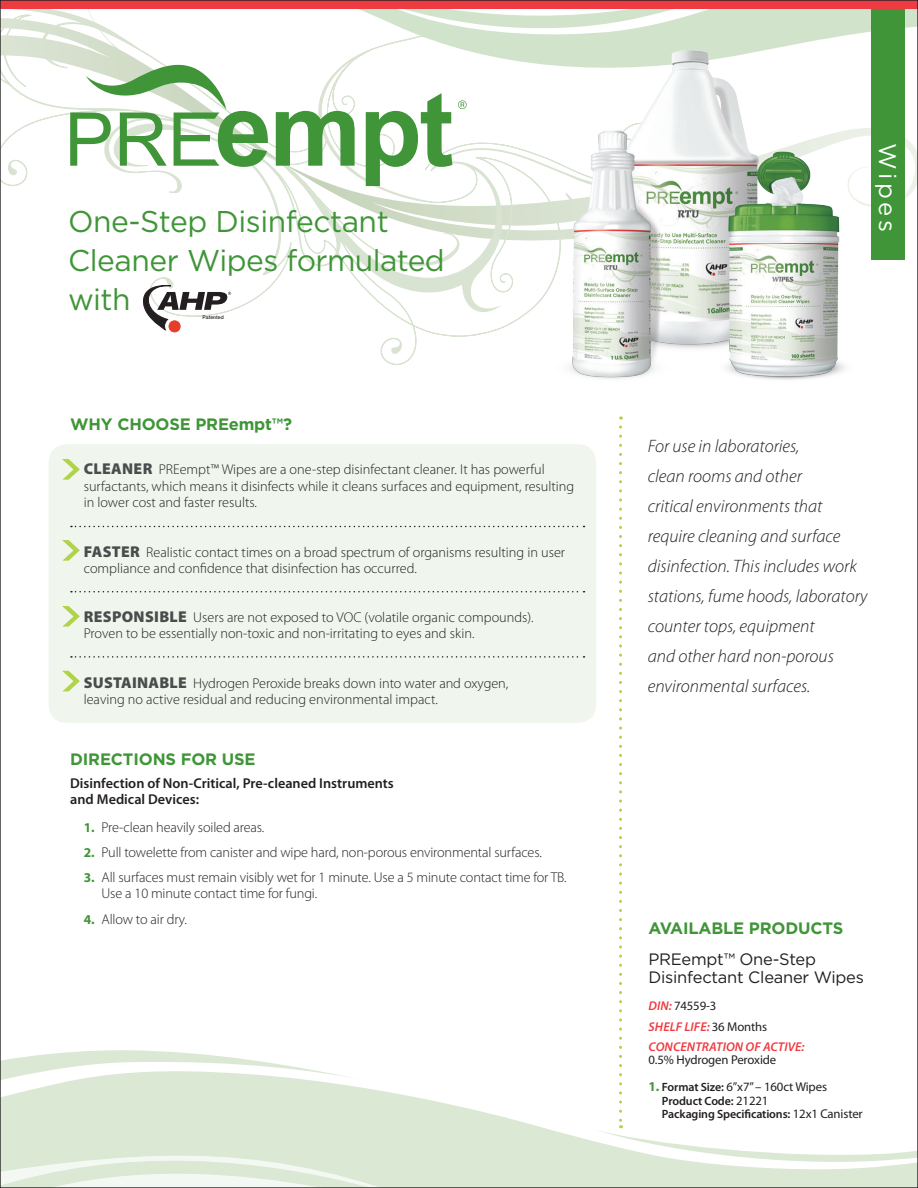
<style>
.page{position:relative;width:918px;height:1188px;background:#fff}
.page>*{position:absolute;margin:0;border:0;box-sizing:border-box;transform-origin:0 0}
.t1{font:30px/39px "Gotham";letter-spacing:-.015em;color:#3f9537}
.t2{font:24px "Gotham";letter-spacing:.15em;color:#fff}
.t3{font:italic 300 18px/30px "Myriad Pro";color:#231f20}
.t4{font:700 16.5px "Gotham";letter-spacing:-.01em;color:#3f9537}
.t5{font:16.5px/18px "Gotham";letter-spacing:-.015em;color:#231f20}
.t6{font:300 14.25px/16.5px "Myriad Pro";color:#231f20}
.t7{font:600 14.25px/16.5px "Myriad Pro";color:#231f20}
.t8{font:italic 600 12.75px/20.2px "Myriad Pro";letter-spacing:.01em;color:#ee3a41}
.t9{font:12.75px "Myriad Pro";letter-spacing:-.01em;color:#231f20}
.t10{font:600 12px/13.5px "Myriad Pro";letter-spacing:-.01em;color:#231f20}
.t11{font:500 5.1px "Helvetica Neue";color:#231f20}
.s1{font-weight:900;font-size:15.75px;color:#4b4c4d}
.s2{font-weight:700;font-size:13.5px;color:#3f9537}
.s3{font-weight:400;font-style:normal;color:#231f20}
.s4{font-weight:600;font-size:12px}
.s5{font-weight:400;font-size:12.75px}
</style>
<div class="page">
<div style="left:49px;top:444px;width:547px;height:279px;background:#f0f6ee;border-radius:18px"></div>
<svg style="left:62px;top:540px;width:18px;height:21px"></svg>
<svg style="left:62px;top:606px;width:18px;height:21px"></svg>
<svg style="left:62px;top:671px;width:18px;height:20px"></svg>
<svg style="left:62px;top:459px;width:18px;height:21px"></svg>
<svg style="left:2px;top:1050px;width:611px;height:136px;fill:#dae8d4"></svg>
<svg style="left:2px;top:1138px;width:537px;height:48px"></svg>
<svg style="left:613px;top:1125px;width:303px;height:61px"></svg>
<svg style="left:619px;top:427px;width:3px;height:701px"></svg>
<svg style="left:71px;top:526px;width:514px;height:1px"></svg>
<svg style="left:71px;top:591px;width:514px;height:1px"></svg>
<svg style="left:71px;top:656px;width:514px;height:2px"></svg>
<div style="left:169px;top:321px;width:11px;height:11px;border:1px solid #e53e2c;border-radius:50%"></div>
<svg style="left:2px;top:2px;width:914px;height:328px"></svg>
<img style="left:521px;top:40px;width:367px;height:340px">
<h1 class="t1" style="left:68px;top:201px;width:378px">One-Step Disinfectant<br>Cleaner Wipes formulated with</h1>
<p class="t11" style="left:203px;top:314px;width:23px">Patented</p>
<p class="t4" style="left:70px;top:415px;width:223px">WHY CHOOSE PREempt™?</p>
<p class="t6" style="left:84px;top:461px;width:492px"><span class="s1">CLEANER</span> PREempt™ Wipes are a one-step disinfectant cleaner. It has powerful surfactants, which means it disinfects while it cleans surfaces and equipment, resulting in lower cost and faster results.</p>
<p class="t6" style="left:84px;top:544px;width:483px"><span class="s1">FASTER</span> Realistic contact times on a broad spectrum of organisms resulting in user compliance and confidence that disinfection has occurred.</p>
<p class="t6" style="left:84px;top:609px;width:452px"><span class="s1">RESPONSIBLE</span> Users are not exposed to VOC (volatile organic compounds).<br>Proven to be essentially non-toxic and non-irritating to eyes and skin.</p>
<p class="t6" style="left:84px;top:675px;width:426px"><span class="s1">SUSTAINABLE</span> Hydrogen Peroxide breaks down into water and oxygen, leaving no active residual and reducing environmental impact.</p>
<p class="t4" style="left:70px;top:749px;width:187px">DIRECTIONS FOR USE</p>
<p class="t7" style="left:70px;top:775px;width:325px">Disinfection of Non-Critical, Pre-cleaned Instruments and Medical Devices:</p>
<p class="t6" style="left:84px;top:819px;width:182px"><span class="s2">1.</span> Pre-clean heavily soiled areas.</p>
<p class="t6" style="left:84px;top:844px;width:460px"><span class="s2">2.</span> Pull towelette from canister and wipe hard, non-porous environmental surfaces.</p>
<p class="t6" style="left:102px;top:869px;width:467px;text-indent:-18px"><span class="s2">3.</span> All surfaces must remain visibly wet for 1 minute. Use a 5 minute contact time for TB.<br>Use a 10 minute contact time for fungi.</p>
<p class="t6" style="left:84px;top:911px;width:105px"><span class="s2">4.</span> Allow to air dry.</p>
<h2 class="t2" style="left:901px;top:143px;width:91px;rotate:90deg">Wipes</h2>
<p class="t3" style="left:648px;top:431px;width:221px">For use in laboratories,<br>clean rooms and other<br>critical environments that require cleaning and surface disinfection. This includes work stations, fume hoods, laboratory counter tops, equipment<br>and other hard non-porous environmental surfaces.</p>
<p class="t4" style="left:648px;top:918px;width:196px">AVAILABLE PRODUCTS</p>
<p class="t5" style="left:648px;top:950px;width:217px">PREempt™ One-Step<br>Disinfectant Cleaner Wipes</p>
<p class="t8" style="left:649px;top:996px;width:158px">DIN: <span class="s3">74559-3<br></span>SHELF LIFE: <span class="s3">36 Months<br></span>CONCENTRATION OF ACTIVE:</p>
<p class="t9" style="left:648px;top:1053px;width:129px">0.5% Hydrogen Peroxide</p>
<p class="t9" style="left:648px;top:1080px;width:180px"><span class="s2">1.</span> <span class="s4">Format Size:</span> 6”x7” – 160ct Wipes</p>
<p class="t10" style="left:662px;top:1094px;width:202px">Product Code: <span class="s5">21221<br></span>Packaging Specifications: <span class="s5">12x1 Canister</span></p>
</div>
